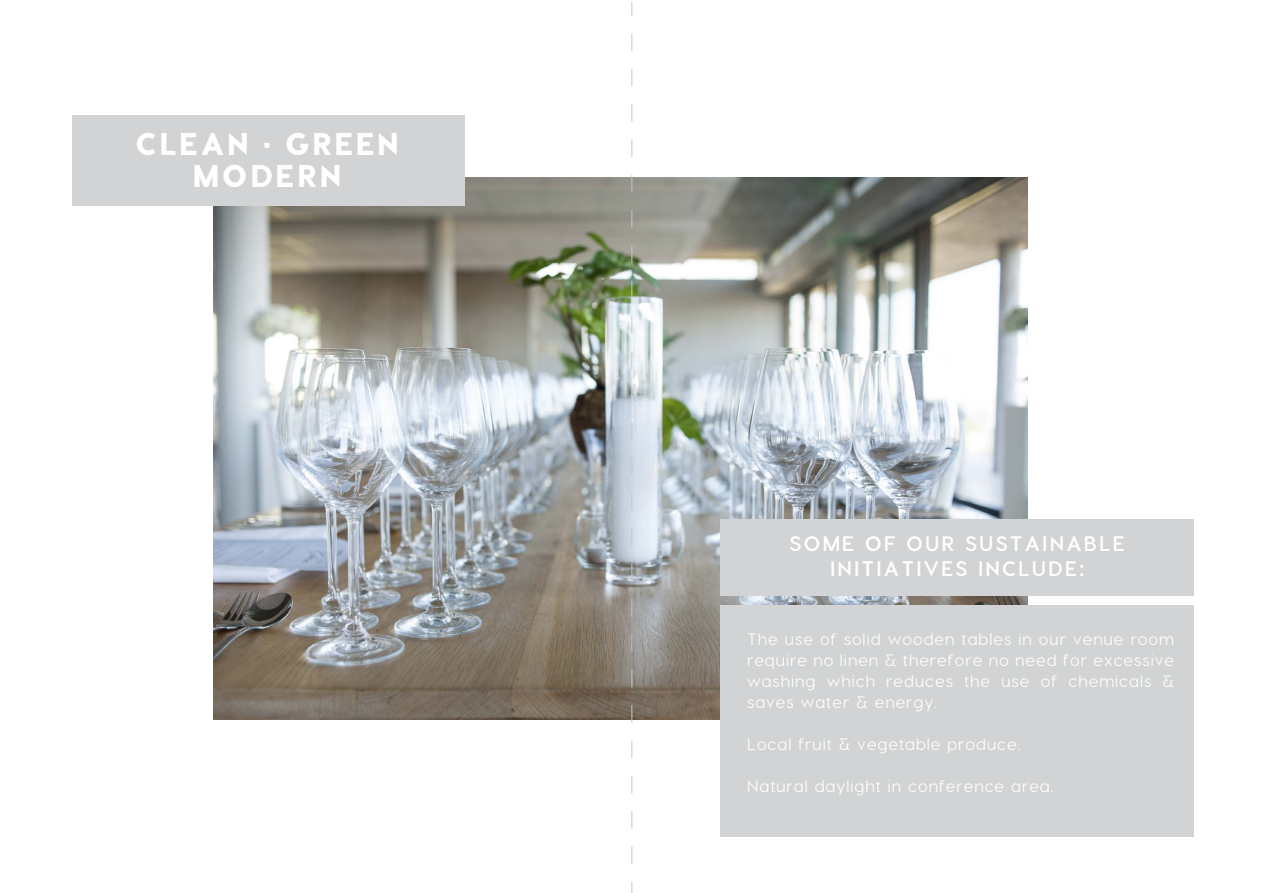
<style>
.page{position:relative;width:1263px;height:893px;background:#fff}
.page>*{position:absolute;margin:0;border:0;box-sizing:border-box;transform-origin:0 0}
.t1{font:800 31.5px/31.5px "Visby CF";letter-spacing:.08em;color:#fff;text-align:center}
.t2{font:700 21px/25.2px "Visby CF";letter-spacing:.1em;color:#fff;text-align:center}
.t3{font:500 16.5px/21px "Visby CF";letter-spacing:.06em;color:#fff;text-align:justify}
</style>
<div class="page">
<img style="left:213px;top:178px;width:814px;height:542px">
<svg style="left:631px;top:2px;width:1px;height:891px"></svg>
<div style="left:72px;top:116px;width:393px;height:90px;background:#d1d3d4"></div>
<div style="left:720px;top:519px;width:474px;height:77px;background:#d1d3d4"></div>
<div style="left:720px;top:605px;width:474px;height:231px;background:#d1d3d4"></div>
<h1 class="t1" style="left:136px;top:128px;width:264px">CLEAN • GREEN<br>MODERN</h1>
<p class="t2" style="left:789px;top:530px;width:337px">SOME OF OUR SUSTAINABLE<br>INITIATIVES INCLUDE:</p>
<p class="t3" style="left:747px;top:628px;width:429px">The use of solid wooden tables in our venue room require no linen &amp; therefore no need for excessive washing which reduces the use of chemicals &amp; saves water &amp; energy.</p>
<p class="t3" style="left:747px;top:733px;width:275px">Local fruit &amp; vegetable produce.</p>
<p class="t3" style="left:747px;top:775px;width:308px">Natural daylight in conference area.</p>
</div>
